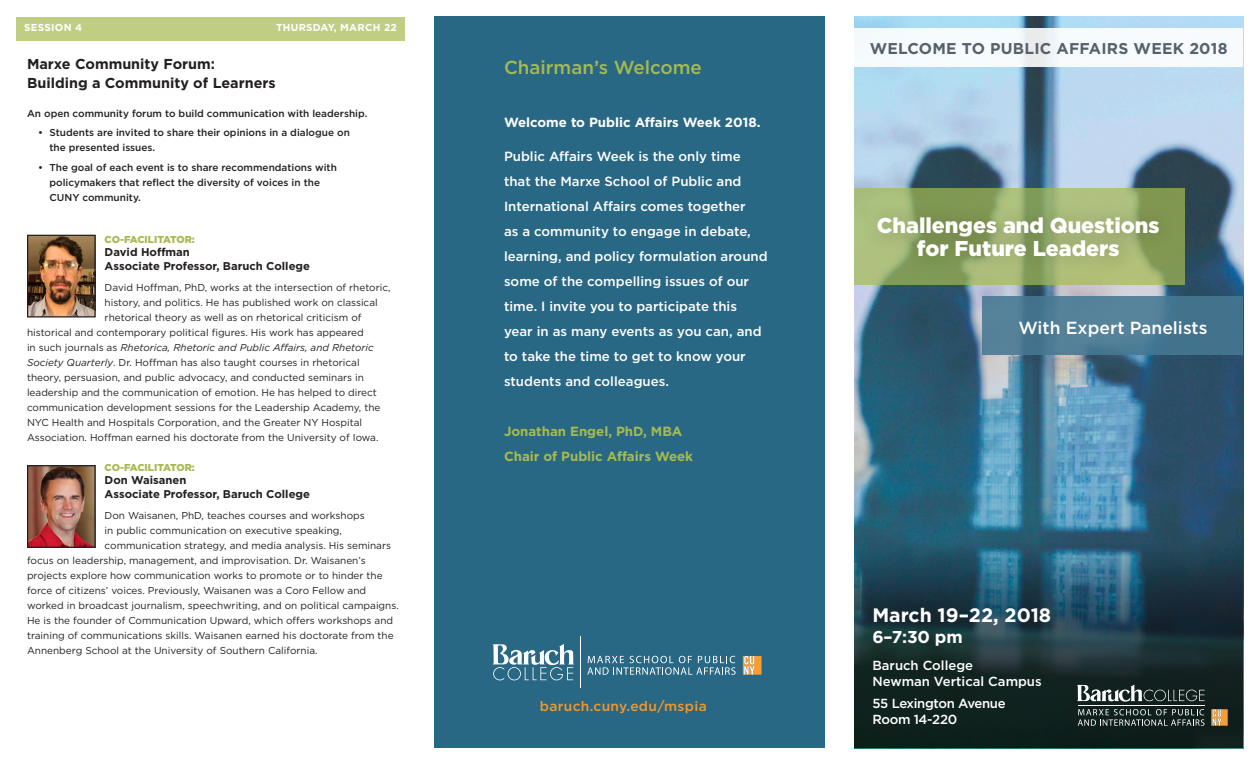
<style>
.page{position:relative;width:1260px;height:765px;background:#fff}
.page>*{position:absolute;margin:0;border:0;box-sizing:border-box;transform-origin:0 0}
.t1{font:900 21.5px/22.9px "Gotham";color:#fff;text-align:center}
.t2{font:700 19.38px "Gotham";color:#fff}
.t3{font:500 18.75px "Gotham";color:#a6ba50}
.t4{font:500 17.5px "Gotham";color:#fff}
.t5{font:700 17.12px "Gotham";color:#fff}
.t6{font:700 15.62px "Gotham";letter-spacing:.015em;color:#57616c}
.t7{font:700 14.38px/18.8px "Gotham";color:#231f20}
.t8{font:500 13.75px "Gotham";letter-spacing:.025em;color:#f79727}
.t9{font:500 13.25px/25px "Gotham";color:#fff}
.t10{font:700 13.25px/25px "Gotham";color:#a6ba50}
.t11{font:700 13.25px "Gotham";color:#fff}
.t12{font:500 13.12px/15.8px "Gotham";color:#fff}
.t13{font:500 13.12px/15.8px "Gotham";letter-spacing:-.025em;color:#fff}
.t14{font:700 11.25px/13.8px "Gotham";color:#231f20}
.t15{font:700 10.12px "Gotham";letter-spacing:.025em;color:#fff}
.t16{font:10px "Gotham";color:#231f20}
.t17{font:500 10px/15px "Gotham";color:#231f20}
.t18{font:italic 10px "Gotham";color:#231f20}
.t19{font:900 10px "Gotham";letter-spacing:-.02em;color:#a6ba50}
.s1{font-style:normal}
.s2{font-style:italic}
</style>
<div class="page">
<img style="left:855px;top:17px;width:388px;height:513px">
<div style="left:435px;top:17px;width:390px;height:731px;background:#296885"></div>
<svg style="left:854px;top:530px;width:389px;height:218px;background:#1b3842"></svg>
<img style="left:29px;top:237px;width:65px;height:79px">
<div style="left:27px;top:235px;width:69px;height:83px;border:1px solid #231f20"></div>
<img style="left:29px;top:467px;width:65px;height:79px">
<div style="left:27px;top:465px;width:69px;height:83px;border:1px solid #231f20"></div>
<hr style="left:580px;top:637px;width:1px;height:51px;background:#fff">
<svg style="left:492px;top:644px;width:82px;height:36px"></svg>
<svg style="left:587px;top:656px;width:149px;height:19px"></svg>
<svg style="left:743px;top:656px;width:19px;height:19px"></svg>
<div style="left:853px;top:29px;width:390px;height:38px;background:#f6fbfd"></div>
<svg style="left:855px;top:188px;width:330px;height:96px;background:#97ac69"></svg>
<div style="left:983px;top:296px;width:260px;height:59px;background:linear-gradient(to bottom,#4f7c96,#4a7993)"></div>
<div style="left:860px;top:200px;width:317px;height:75px;background:#231f20;opacity:.26"></div>
<svg style="left:1211px;top:709px;width:17px;height:17px"></svg>
<svg style="left:1077px;top:685px;width:128px;height:17px;background:#4e5957"></svg>
<hr style="left:1078px;top:705px;width:127px;height:1px;background:#fff">
<svg style="left:1078px;top:709px;width:127px;height:17px;background:#404c49"></svg>
<div style="left:17px;top:17px;width:388px;height:23px;background:#c0ce84"></div>
<p class="t15" style="left:24px;top:21px;width:60px">SESSION 4</p>
<p class="t15" style="left:276px;top:21px;width:122px">THURSDAY, MARCH 22</p>
<p class="t7" style="left:27px;top:55px;width:250px">Marxe Community Forum:<br>Building a Community of Learners</p>
<p class="t17" style="left:27px;top:105px;width:342px">An open community forum to build communication with leadership.</p>
<p class="t17" style="left:49px;top:125px;width:302px;text-indent:-11px">• Students are invited to share their opinions in a dialogue on the presented issues.</p>
<p class="t17" style="left:49px;top:159px;width:289px;text-indent:-11px">• The goal of each event is to share recommendations with policymakers that reflect the diversity of voices in the<br>CUNY community.</p>
<p class="t19" style="left:105px;top:232px;width:92px">CO-FACILITATOR:</p>
<p class="t14" style="left:105px;top:245px;width:207px">David Hoffman<br>Associate Professor, Baruch College</p>
<p class="t16" style="left:105px;top:281px;width:287px">David Hoffman, PhD, works at the intersection of rhetoric,</p>
<p class="t16" style="left:105px;top:296px;width:275px">history, and politics. He has published work on classical</p>
<p class="t16" style="left:105px;top:311px;width:258px">rhetorical theory as well as on rhetorical criticism of</p>
<p class="t16" style="left:27px;top:326px;width:338px">historical and contemporary political figures. His work has appeared</p>
<p class="t18" style="left:27px;top:341px;width:348px"><span class="s1">in such journals as</span> Rhetorica, Rhetoric and Public Affairs, and Rhetoric</p>
<p class="t16" style="left:27px;top:356px;width:334px"><span class="s2">Society Quarterly</span>. Dr. Hoffman has also taught courses in rhetorical</p>
<p class="t16" style="left:27px;top:371px;width:338px">theory, persuasion, and public advocacy, and conducted seminars in</p>
<p class="t16" style="left:27px;top:386px;width:351px">leadership and the communication of emotion. He has helped to direct</p>
<p class="t16" style="left:27px;top:401px;width:355px">communication development sessions for the Leadership Academy, the</p>
<p class="t16" style="left:27px;top:416px;width:337px">NYC Health and Hospitals Corporation, and the Greater NY Hospital</p>
<p class="t16" style="left:27px;top:431px;width:353px">Association. Hoffman earned his doctorate from the University of Iowa.</p>
<p class="t19" style="left:105px;top:460px;width:92px">CO-FACILITATOR:</p>
<p class="t14" style="left:105px;top:474px;width:207px">Don Waisanen<br>Associate Professor, Baruch College</p>
<p class="t16" style="left:105px;top:509px;width:262px">Don Waisanen, PhD, teaches courses and workshops</p>
<p class="t16" style="left:105px;top:524px;width:239px">in public communication on executive speaking,</p>
<p class="t16" style="left:105px;top:539px;width:288px">communication strategy, and media analysis. His seminars</p>
<p class="t16" style="left:27px;top:554px;width:340px">focus on leadership, management, and improvisation. Dr. Waisanen’s</p>
<p class="t16" style="left:27px;top:569px;width:357px">projects explore how communication works to promote or to hinder the</p>
<p class="t16" style="left:27px;top:584px;width:341px">force of citizens’ voices. Previously, Waisanen was a Coro Fellow and</p>
<p class="t16" style="left:27px;top:599px;width:373px">worked in broadcast journalism, speechwriting, and on political campaigns.</p>
<p class="t16" style="left:27px;top:614px;width:368px">He is the founder of Communication Upward, which offers workshops and</p>
<p class="t16" style="left:27px;top:629px;width:368px">training of communications skills. Waisanen earned his doctorate from the</p>
<p class="t16" style="left:27px;top:644px;width:292px">Annenberg School at the University of Southern California.</p>
<p class="t3" style="left:504px;top:55px;width:199px">Chairman’s Welcome</p>
<p class="t11" style="left:504px;top:113px;width:258px">Welcome to Public Affairs Week 2018.</p>
<p class="t9" style="left:504px;top:144px;width:265px">Public Affairs Week is the only time that the Marxe School of Public and International Affairs comes together<br>as a community to engage in debate, learning, and policy formulation around some of the compelling issues of our time. I invite you to participate this year in as many events as you can, and to take the time to get to know your students and colleagues.</p>
<p class="t10" style="left:504px;top:419px;width:191px">Jonathan Engel, PhD, MBA<br>Chair of Public Affairs Week</p>
<p class="t8" style="left:540px;top:697px;width:169px">baruch.cuny.edu/mspia</p>
<p class="t6" style="left:870px;top:38px;width:359px">WELCOME TO PUBLIC AFFAIRS WEEK 2018</p>
<p class="t1" style="left:877px;top:214px;width:284px">Challenges and Questions for Future Leaders</p>
<p class="t4" style="left:1018px;top:316px;width:191px">With Expert Panelists</p>
<p class="t2" style="left:872px;top:602px;width:180px">March 19–22, 2018</p>
<p class="t5" style="left:872px;top:626px;width:92px">6–7:30 pm</p>
<p class="t12" style="left:872px;top:658px;width:171px">Baruch College<br>Newman Vertical Campus</p>
<p class="t13" style="left:872px;top:695px;width:135px">55 Lexington Avenue<br>Room 14-220</p>
</div>
